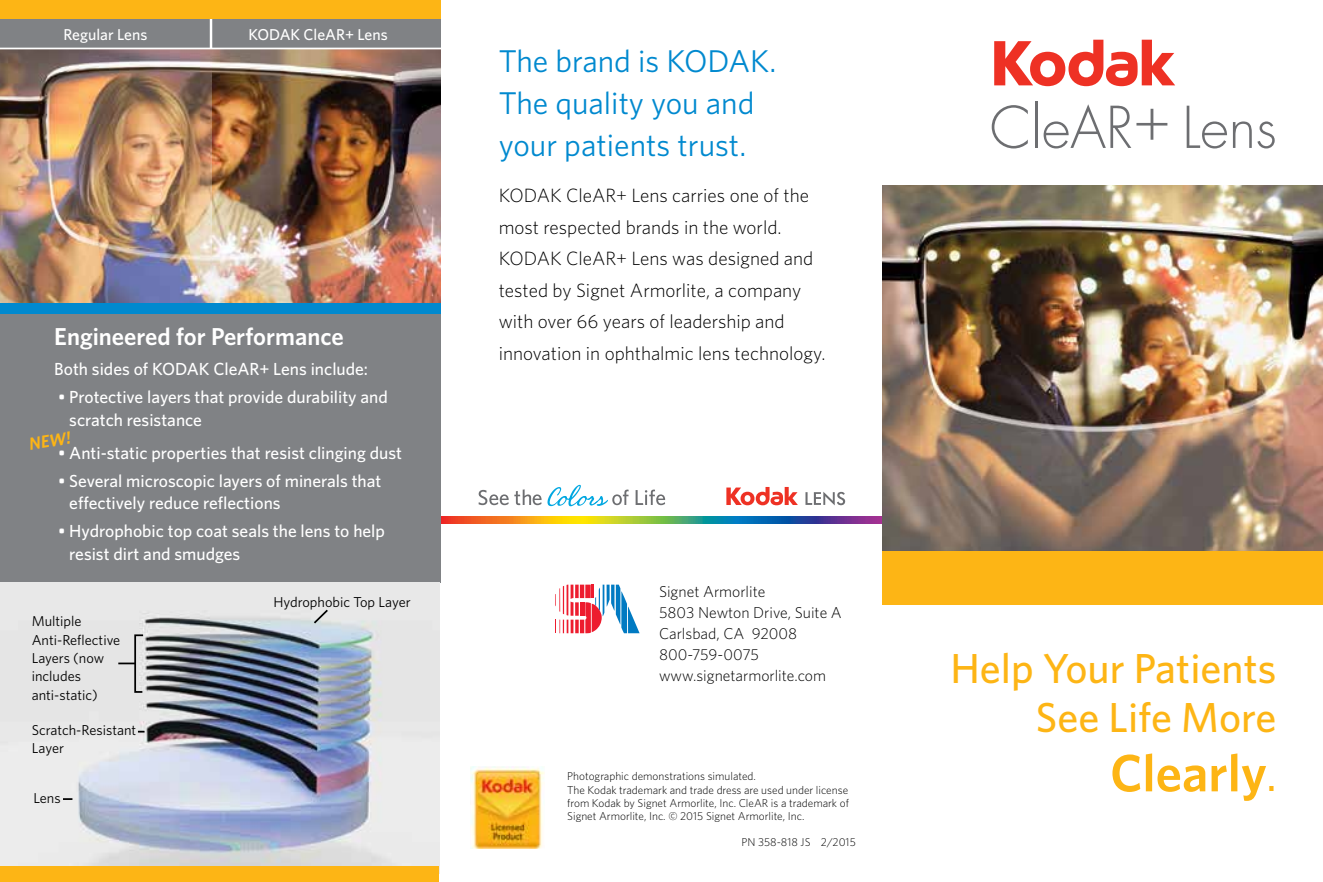
<style>
.page{position:relative;width:1323px;height:882px;background:#fff}
.page>*{position:absolute;margin:0;border:0;box-sizing:border-box;transform-origin:0 0}
.t1{font:600 52.5px "Whitney";color:#fdb515}
.t2{font:500 42px/49px "Whitney";color:#fdb515;text-align:right}
.t3{font:31.5px/42px "Whitney";color:#0089cf}
.t4{font:600 24.5px "Whitney";color:#fff}
.t5{font:300 19.25px/31.5px "Whitney";color:#000}
.t6{font:500 17.5px/22.8px "Whitney";color:#fff}
.t7{font:italic 600 17.5px "Whitney";color:#fdb515}
.t8{font:300 15.75px/21px "Whitney";color:#000}
.t9{font:500 15.75px "Whitney";color:#fff}
.t10{font:14.35px/18.4px "Whitney";color:#000}
.t11{font:300 11.38px/13.1px "Whitney";color:#000}
.s1{font-weight:500;font-size:42px}
</style>
<div class="page">
<img style="left:211px;top:49px;width:230px;height:254px">
<img style="left:0;top:49px;width:211px;height:254px">
<svg style="left:441px;top:516px;width:441px;height:8px;background:#8c845b"></svg>
<img style="left:470px;top:766px;width:75px;height:82px">
<svg style="left:555px;top:585px;width:85px;height:48px"></svg>
<svg style="left:726px;top:487px;width:72px;height:18px"></svg>
<svg style="left:806px;top:492px;width:39px;height:13px"></svg>
<svg style="left:636px;top:490px;width:29px;height:15px"></svg>
<svg style="left:479px;top:485px;width:150px;height:21px"></svg>
<svg style="left:994px;top:40px;width:181px;height:46px"></svg>
<svg style="left:992px;top:105px;width:36px;height:43px"></svg>
<hr style="left:1035px;top:102px;width:3px;height:46px;background:#6d6e71">
<svg style="left:1187px;top:106px;width:40px;height:42px"></svg>
<svg style="left:1233px;top:121px;width:42px;height:27px"></svg>
<svg style="left:1044px;top:104px;width:123px;height:44px"></svg>
<img style="left:882px;top:186px;width:441px;height:365px">
<div style="left:0;top:309px;width:441px;height:274px;background:#808285"></div>
<img style="left:0;top:583px;width:440px;height:291px">
<svg style="left:138px;top:731px;width:7px;height:2px"></svg>
<svg style="left:118px;top:634px;width:27px;height:60px;background:#cfcfcf"></svg>
<svg style="left:312px;top:608px;width:18px;height:17px"></svg>
<svg style="left:63px;top:798px;width:9px;height:2px"></svg>
<div style="left:0;top:303px;width:441px;height:10px;background:#0089cf"></div>
<div style="left:0;top:866px;width:438px;height:16px;background:#fdb515"></div>
<div style="left:882px;top:551px;width:441px;height:54px;background:#fdb515"></div>
<div style="left:0;top:18px;width:441px;height:30px;background:#808285"></div>
<hr style="left:210px;top:19px;width:2px;height:30px;background:#fff">
<div style="left:0;top:0;width:441px;height:19px;background:#fdb515"></div>
<p class="t9" style="left:64px;top:24px;width:85px">Regular Lens</p>
<p class="t9" style="left:249px;top:24px;width:141px">KODAK CleAR+ Lens</p>
<h3 class="t4" style="left:54px;top:320px;width:291px">Engineered for Performance</h3>
<p class="t6" style="left:54px;top:358px;width:315px">Both sides of KODAK CleAR+ Lens include:</p>
<p class="t6" style="left:69px;top:385px;width:320px;text-indent:-11px">• Protective layers that provide durability and scratch resistance</p>
<p class="t6" style="left:58px;top:441px;width:345px">• Anti-static properties that resist clinging dust</p>
<p class="t6" style="left:69px;top:469px;width:314px;text-indent:-11px">• Several microscopic layers of minerals that effectively reduce reflections</p>
<p class="t6" style="left:69px;top:519px;width:317px;text-indent:-11px">• Hydrophobic top coat seals the lens to help resist dirt and smudges</p>
<p class="t7" style="left:27px;top:433px;width:44px;rotate:-9deg">NEW!</p>
<p class="t10" style="left:32px;top:612px;width:90px">Multiple<br>Anti-Reflective<br>Layers (now includes anti-static)</p>
<p class="t10" style="left:32px;top:720px;width:106px">Scratch-Resistant<br>Layer</p>
<p class="t10" style="left:33px;top:789px;width:29px">Lens</p>
<p class="t10" style="left:273px;top:593px;width:139px">Hydrophobic Top Layer</p>
<h3 class="t3" style="left:499px;top:40px;width:279px">The brand is KODAK.<br>The quality you and your patients trust.</h3>
<p class="t5" style="left:499px;top:179px;width:328px">KODAK CleAR+ Lens carries one of the most respected brands in the world.<br>KODAK CleAR+ Lens was designed and tested by Signet Armorlite, a company with over 66 years of leadership and innovation in ophthalmic lens technology.</p>
<p class="t8" style="left:659px;top:581px;width:184px">Signet Armorlite<br>5803 Newton Drive, Suite A<br>Carlsbad, CA 92008<br>800-759-0075 www.signetarmorlite.com</p>
<p class="t11" style="left:567px;top:770px;width:283px">Photographic demonstrations simulated.<br>The Kodak trademark and trade dress are used under license from Kodak by Signet Armorlite, Inc. CleAR is a trademark of Signet Armorlite, Inc. © 2015 Signet Armorlite, Inc.</p>
<p class="t11" style="left:741px;top:835px;width:116px">PN 358-818 JS 2/2015</p>
<h2 class="t2" style="left:950px;top:643px;width:328px">Help Your Patients<br>See Life More</h2>
<h1 class="t1" style="left:1110px;top:738px;width:168px">Clearly<span class="s1">.</span></h1>
</div>
